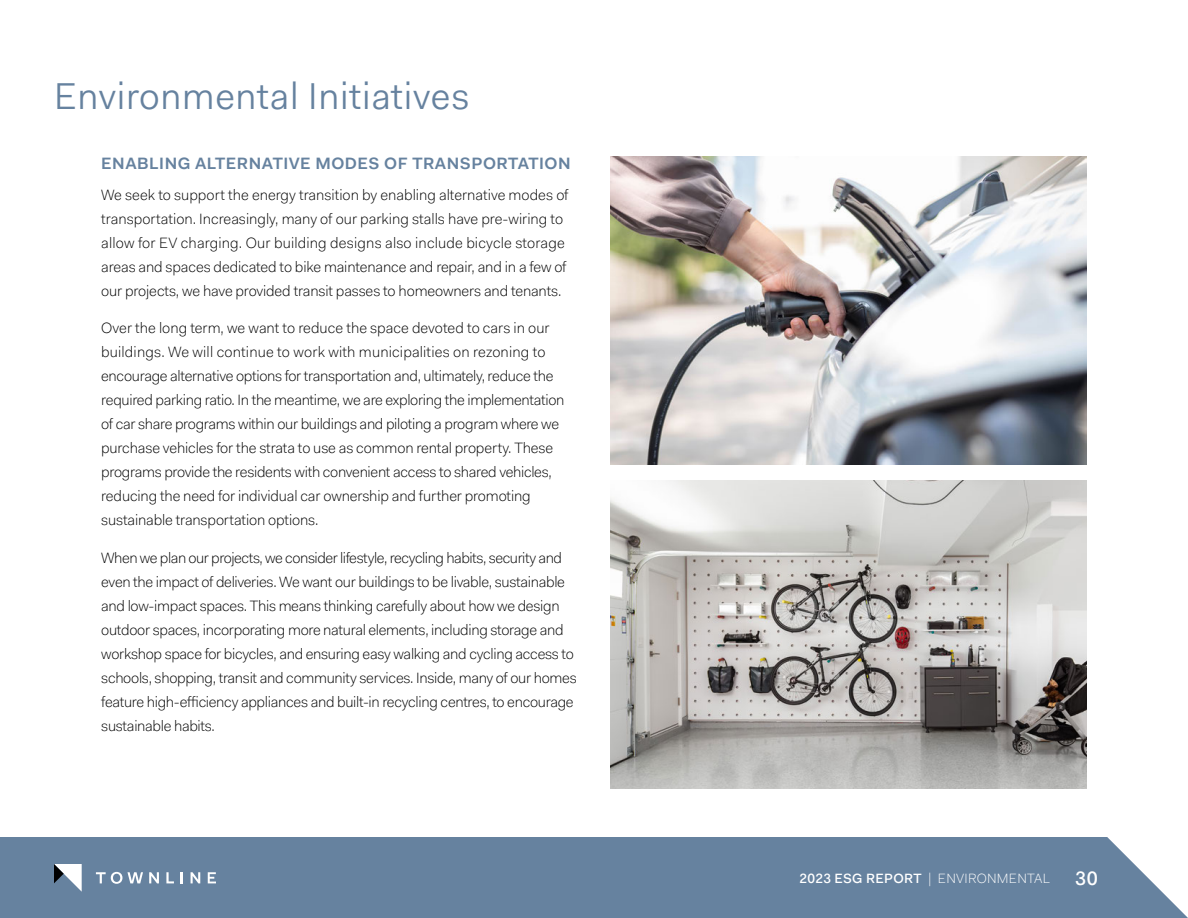
<style>
.page{position:relative;width:1188px;height:918px;background:#fff}
.page>*{position:absolute;margin:0;border:0;box-sizing:border-box;transform-origin:0 0}
.t1{font:37.5px "Fakt Pro Blond";letter-spacing:.02em;color:#66829f}
.t2{font:500 19.5px "Fakt Pro";color:#fff}
.t3{font:600 16.5px "Fakt Pro";letter-spacing:.03em;color:#66829f}
.t4{font:300 15px/24px "Fakt Pro";letter-spacing:-.02em;color:#000}
.t5{font:300 15px/24px "Fakt Pro";color:#000}
.t6{font:300 13.5px "Fakt Pro";color:#fff}
.s1{font-weight:500}
</style>
<div class="page">
<div style="left:0;top:837px;width:1188px;height:81px;background:#66829f"></div>
<svg style="left:96px;top:872px;width:47px;height:12px"></svg>
<svg style="left:149px;top:872px;width:10px;height:11px"></svg>
<svg style="left:166px;top:872px;width:8px;height:11px"></svg>
<svg style="left:181px;top:872px;width:2px;height:11px"></svg>
<svg style="left:191px;top:872px;width:9px;height:11px"></svg>
<svg style="left:208px;top:872px;width:8px;height:11px"></svg>
<svg style="left:54px;top:864px;width:28px;height:28px"></svg>
<img style="left:611px;top:157px;width:476px;height:308px">
<img style="left:611px;top:481px;width:476px;height:308px">
<h1 class="t1" style="left:54px;top:71px;width:417px">Environmental Initiatives</h1>
<p class="t3" style="left:101px;top:152px;width:471px">ENABLING ALTERNATIVE MODES OF TRANSPORTATION</p>
<p class="t5" style="left:101px;top:182px;width:469px">We seek to support the energy transition by enabling alternative modes of transportation. Increasingly, many of our parking stalls have pre-wiring to allow for EV charging. Our building designs also include bicycle storage areas and spaces dedicated to bike maintenance and repair, and in a few of our projects, we have provided transit passes to homeowners and tenants.</p>
<p class="t4" style="left:101px;top:316px;width:465px">Over the long term, we want to reduce the space devoted to cars in our buildings. We will continue to work with municipalities on rezoning to encourage alternative options for transportation and, ultimately, reduce the required parking ratio. In the meantime, we are exploring the implementation of car share programs within our buildings and piloting a program where we purchase vehicles for the strata to use as common rental property. These programs provide the residents with convenient access to shared vehicles, reducing the need for individual car ownership and further promoting sustainable transportation options.</p>
<p class="t4" style="left:101px;top:545px;width:477px">When we plan our projects, we consider lifestyle, recycling habits, security and even the impact of deliveries. We want our buildings to be livable, sustainable and low-impact spaces. This means thinking carefully about how we design outdoor spaces, incorporating more natural elements, including storage and workshop space for bicycles, and ensuring easy walking and cycling access to schools, shopping, transit and community services. Inside, many of our homes feature high-efficiency appliances and built-in recycling centres, to encourage sustainable habits.</p>
<p class="t6" style="left:800px;top:869px;width:252px"><span class="s1">2023 ESG REPORT</span> | ENVIRONMENTAL</p>
<h2 class="t2" style="left:1075px;top:865px;width:24px">30</h2>
</div>
